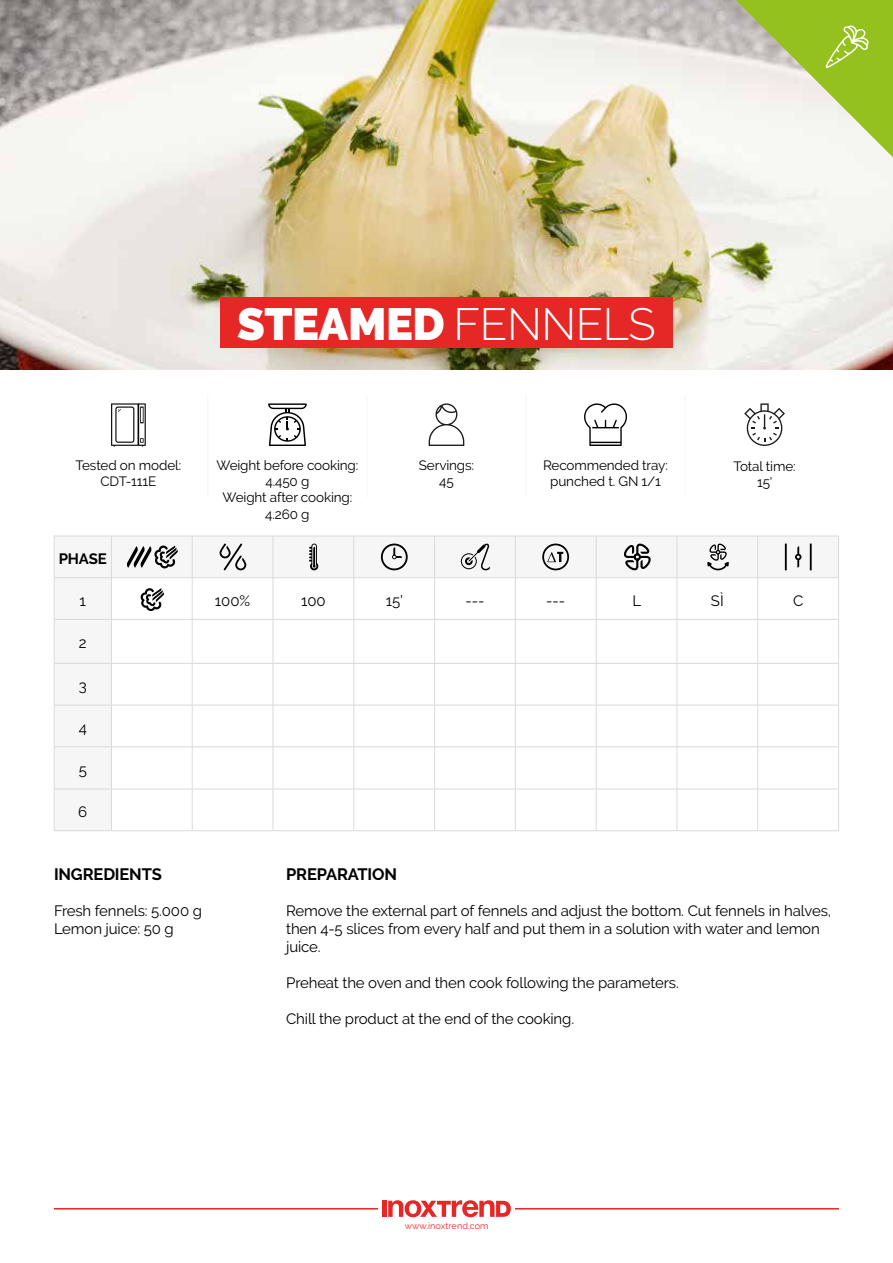
<style>
.page{position:relative;width:893px;height:1263px;background:#fff}
.page>*{position:absolute;margin:0;border:0;box-sizing:border-box;transform-origin:0 0}
.t1{font:900 45px "Raleway";letter-spacing:-.01em;color:#fff}
.t2{font:700 16.5px "Raleway";letter-spacing:-.01em;color:#000}
.t3{font:15px/18px "Raleway";letter-spacing:-.01em;color:#000}
.t4{font:700 15px "Raleway";letter-spacing:-.01em;color:#000}
.t5{font:13.5px/16.2px "Raleway";letter-spacing:-.01em;color:#000;text-align:center}
.t6{font:9px "Raleway";letter-spacing:.01em;color:#e52725}
.s1{font-weight:300}
</style>
<div class="page">
<hr style="left:54px;top:1208px;width:785px;height:1px;background:#e52725">
<div style="left:378px;top:1197px;width:136px;height:23px;background:#fff"></div>
<div style="left:382px;top:1201px;width:5px;height:16px;background:#e52725"></div>
<svg style="left:388px;top:1200px;width:123px;height:17px"></svg>
<img style="left:0;top:0;width:893px;height:370px">
<svg style="left:736px;top:0;width:157px;height:157px"></svg>
<svg style="left:744px;top:403px;width:41px;height:43px"></svg>
<svg style="left:429px;top:403px;width:35px;height:43px"></svg>
<svg style="left:268px;top:403px;width:39px;height:43px"></svg>
<svg style="left:584px;top:403px;width:43px;height:43px"></svg>
<hr style="left:838px;top:536px;width:1px;height:41px;background:#dadada">
<hr style="left:758px;top:577px;width:81px;height:1px;background:#dadada">
<hr style="left:838px;top:578px;width:1px;height:41px;background:#dadada">
<hr style="left:758px;top:619px;width:81px;height:1px;background:#dadada">
<hr style="left:838px;top:620px;width:1px;height:43px;background:#dadada">
<hr style="left:838px;top:663px;width:1px;height:42px;background:#dadada">
<hr style="left:838px;top:705px;width:1px;height:42px;background:#dadada">
<hr style="left:838px;top:747px;width:1px;height:42px;background:#dadada">
<hr style="left:838px;top:789px;width:1px;height:41px;background:#dadada">
<hr style="left:758px;top:830px;width:81px;height:1px;background:#dadada">
<div style="left:220px;top:297px;width:453px;height:50px;background:#e52725"></div>
<svg style="left:54px;top:536px;width:784px;height:295px"></svg>
<svg style="left:111px;top:403px;width:35px;height:43px"></svg>
<hr style="left:208px;top:395px;width:1px;height:102px;background:#f6f6f6">
<hr style="left:367px;top:395px;width:1px;height:102px;background:#f6f6f6">
<hr style="left:526px;top:395px;width:1px;height:102px;background:#f6f6f6">
<hr style="left:685px;top:395px;width:1px;height:102px;background:#f6f6f6">
<h1 class="t1" style="left:237px;top:298px;width:420px">STEAMED <span class="s1">FENNELS</span></h1>
<p class="t5" style="left:76px;top:457px;width:107px">Tested on model:<br>CDT-111E</p>
<p class="t5" style="left:217px;top:457px;width:143px">Weight before cooking:<br>4.450 g<br>Weight after cooking:<br>4.260 g</p>
<p class="t5" style="left:543px;top:457px;width:126px">Recommended tray: punched t. GN 1/1</p>
<p class="t5" style="left:419px;top:457px;width:57px">Servings:<br>45</p>
<p class="t5" style="left:733px;top:458px;width:64px">Total time:<br>15’</p>
<p class="t4" style="left:59px;top:550px;width:50px">PHASE</p>
<p class="t3" style="left:80px;top:591px;width:8px">1</p>
<p class="t3" style="left:215px;top:591px;width:37px">100%</p>
<p class="t3" style="left:301px;top:591px;width:26px">100</p>
<p class="t3" style="left:386px;top:591px;width:19px">15’</p>
<p class="t3" style="left:465px;top:591px;width:20px">---</p>
<p class="t3" style="left:546px;top:591px;width:20px">---</p>
<p class="t3" style="left:632px;top:591px;width:10px">L</p>
<p class="t3" style="left:711px;top:591px;width:14px">SÌ</p>
<p class="t3" style="left:793px;top:591px;width:12px">C</p>
<p class="t3" style="left:79px;top:634px;width:9px">2</p>
<p class="t3" style="left:79px;top:677px;width:10px">3</p>
<p class="t3" style="left:79px;top:719px;width:10px">4</p>
<p class="t3" style="left:79px;top:761px;width:10px">5</p>
<p class="t3" style="left:78px;top:802px;width:11px">6</p>
<p class="t2" style="left:54px;top:864px;width:109px">INGREDIENTS</p>
<p class="t3" style="left:54px;top:901px;width:149px">Fresh fennels: 5.000 g<br>Lemon juice: 50 g</p>
<p class="t2" style="left:286px;top:864px;width:112px">PREPARATION</p>
<p class="t3" style="left:286px;top:901px;width:547px">Remove the external part of fennels and adjust the bottom. Cut fennels in halves, then 4-5 slices from every half and put them in a solution with water and lemon juice.</p>
<p class="t3" style="left:286px;top:973px;width:394px">Preheat the oven and then cook following the parameters.</p>
<p class="t3" style="left:286px;top:1009px;width:289px">Chill the product at the end of the cooking.</p>
<p class="t6" style="left:405px;top:1220px;width:85px">www.inoxtrend.com</p>
</div>
